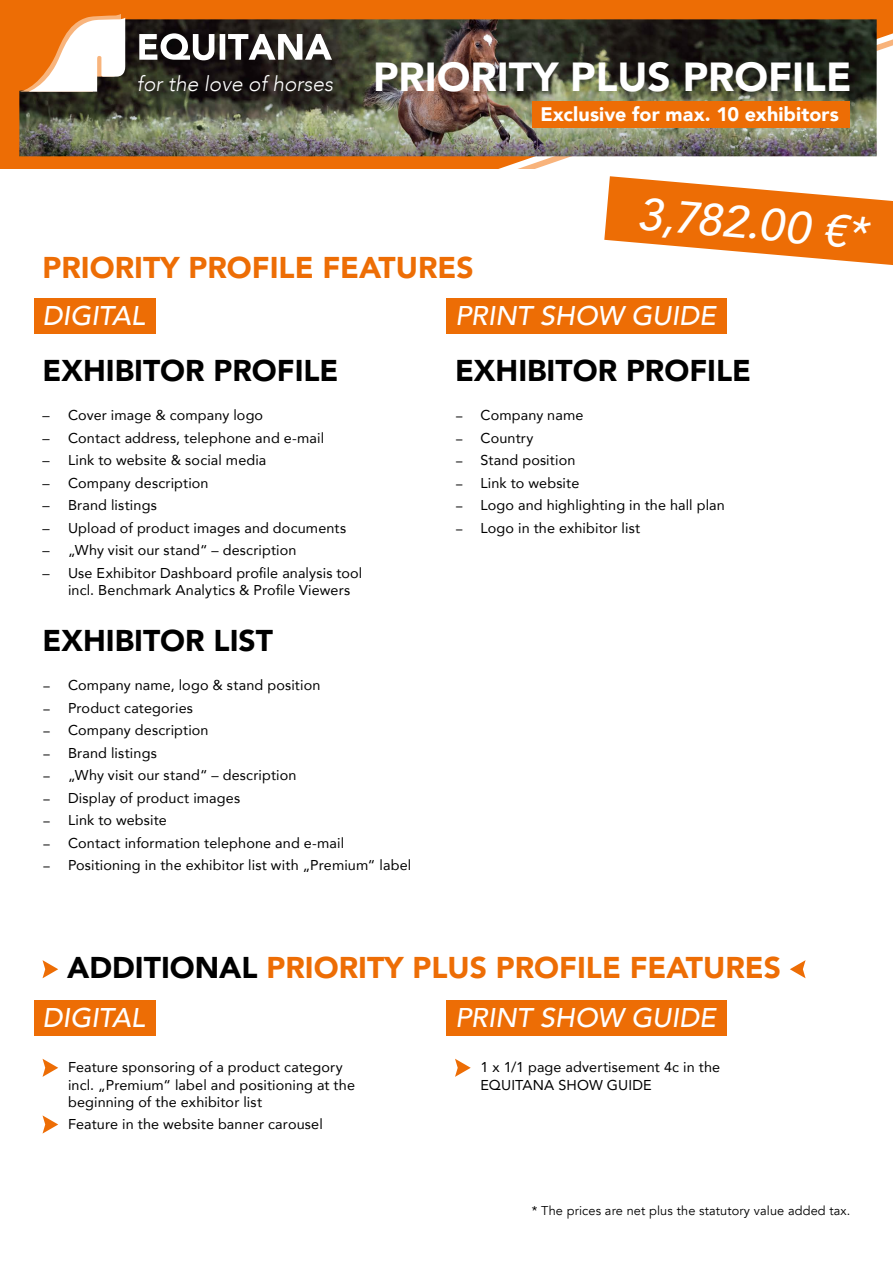
<style>
.page{position:relative;width:893px;height:1263px;background:#fff}
.page>*{position:absolute;margin:0;border:0;box-sizing:border-box;transform-origin:0 0}
.t1{font:italic 500 45px "Avenir";color:#fff}
.t2{font:900 40.5px "Avenir";color:#fff}
.t3{font:900 30px "Avenir";color:#ed6d05}
.t4{font:900 30px "Avenir";color:#000}
.t5{font:italic 500 27px "Avenir";letter-spacing:-.005em;color:#fff}
.t6{font:italic 300 21px "Avenir";color:#fff}
.t7{font:900 19.5px "Avenir";letter-spacing:.005em;color:#fff}
.t8{font:14.25px/17.1px "Avenir";letter-spacing:.01em;color:#000}
.t9{font:12.75px "Avenir";letter-spacing:.01em;color:#000}
.s1{font-family:"Futura PT"}
.s2{color:#000}
</style>
<div class="page">
<svg style="left:0;top:0;width:893px;height:169px;fill:#ed6d05"></svg>
<img style="left:19px;top:19px;width:858px;height:110px">
<img style="left:19px;top:129px;width:858px;height:27px">
<svg style="left:19px;top:14px;width:106px;height:78px"></svg>
<svg style="left:139px;top:33px;width:193px;height:27px"></svg>
<div style="left:34px;top:298px;width:121px;height:36px;background:#ed6d05"></div>
<div style="left:446px;top:298px;width:281px;height:36px;background:#ed6d05"></div>
<div style="left:34px;top:1000px;width:121px;height:36px;background:#ed6d05"></div>
<svg style="left:43px;top:1059px;width:15px;height:18px"></svg>
<svg style="left:43px;top:1115px;width:15px;height:18px"></svg>
<div style="left:446px;top:1000px;width:281px;height:36px;background:#ed6d05"></div>
<svg style="left:455px;top:1059px;width:16px;height:18px"></svg>
<svg style="left:43px;top:960px;width:15px;height:18px"></svg>
<svg style="left:790px;top:960px;width:16px;height:18px"></svg>
<div style="left:532px;top:101px;width:317px;height:27px;background:#ed6d05"></div>
<svg style="left:604px;top:176px;width:289px;height:89px"></svg>
<h3 class="t6" style="left:137px;top:72px;width:198px">for the love of horses</h3>
<h2 class="t2" style="left:373px;top:42px;width:480px">PRIORITY PLUS PROFILE</h2>
<h3 class="t7" style="left:540px;top:97px;width:300px">Exclusive for max. 10 exhibitors</h3>
<h1 class="t1" style="left:640px;top:186px;width:233px;rotate:5deg">3,782.00 €*</h1>
<h3 class="t3" style="left:43px;top:242px;width:433px">PRIORITY PROFILE FEATURES</h3>
<h3 class="t5" style="left:43px;top:300px;width:104px">DIGITAL</h3>
<h3 class="t4" style="left:43px;top:345px;width:298px">EXHIBITOR PROFILE</h3>
<p class="t8" style="left:43px;top:406px;width:222px">– Cover image &amp; company logo</p>
<p class="t8" style="left:43px;top:429px;width:283px">– Contact address, telephone and e-mail</p>
<p class="t8" style="left:43px;top:451px;width:225px">– Link to website &amp; social media</p>
<p class="t8" style="left:43px;top:474px;width:168px">– Company description</p>
<p class="t8" style="left:43px;top:496px;width:116px">– Brand listings</p>
<p class="t8" style="left:43px;top:519px;width:305px">– Upload of product images and documents</p>
<p class="t8" style="left:43px;top:541px;width:255px">– „Why visit our stand“ – description</p>
<p class="t8" style="left:68px;top:564px;width:296px;text-indent:-26px">– Use Exhibitor Dashboard profile analysis tool incl. Benchmark Analytics &amp; Profile Viewers</p>
<h3 class="t4" style="left:43px;top:615px;width:232px">EXHIBITOR LIST</h3>
<p class="t8" style="left:43px;top:676px;width:279px"><span class="s1">–</span> Company name, logo &amp; stand position</p>
<p class="t8" style="left:43px;top:699px;width:152px"><span class="s1">–</span> Product categories</p>
<p class="t8" style="left:43px;top:721px;width:168px"><span class="s1">–</span> Company description</p>
<p class="t8" style="left:43px;top:744px;width:116px"><span class="s1">–</span> Brand listings</p>
<p class="t8" style="left:43px;top:766px;width:255px"><span class="s1">–</span> „Why visit our stand“ – description</p>
<p class="t8" style="left:43px;top:789px;width:199px"><span class="s1">–</span> Display of product images</p>
<p class="t8" style="left:43px;top:811px;width:126px"><span class="s1">–</span> Link to website</p>
<p class="t8" style="left:43px;top:834px;width:303px"><span class="s1">–</span> Contact information telephone and e-mail</p>
<p class="t8" style="left:43px;top:856px;width:370px"><span class="s1">–</span> Positioning in the exhibitor list with „Premium“ label</p>
<h3 class="t5" style="left:455px;top:300px;width:262px">PRINT SHOW GUIDE</h3>
<h3 class="t4" style="left:455px;top:345px;width:298px">EXHIBITOR PROFILE</h3>
<p class="t8" style="left:455px;top:406px;width:130px"><span class="s1">–</span> Company name</p>
<p class="t8" style="left:455px;top:429px;width:80px"><span class="s1">–</span> Country</p>
<p class="t8" style="left:455px;top:451px;width:122px"><span class="s1">–</span> Stand position</p>
<p class="t8" style="left:455px;top:474px;width:126px"><span class="s1">–</span> Link to website</p>
<p class="t8" style="left:455px;top:496px;width:271px"><span class="s1">–</span> Logo and highlighting in the hall plan</p>
<p class="t8" style="left:455px;top:519px;width:187px"><span class="s1">–</span> Logo in the exhibitor list</p>
<h3 class="t3" style="left:67px;top:942px;width:715px"><span class="s2">ADDITIONAL</span> PRIORITY PLUS PROFILE FEATURES</h3>
<h3 class="t5" style="left:43px;top:1002px;width:104px">DIGITAL</h3>
<p class="t8" style="left:68px;top:1058px;width:288px">Feature sponsoring of a product category incl. „Premium“ label and positioning at the beginning of the exhibitor list</p>
<p class="t8" style="left:68px;top:1115px;width:256px">Feature in the website banner carousel</p>
<h3 class="t5" style="left:455px;top:1002px;width:262px">PRINT SHOW GUIDE</h3>
<p class="t8" style="left:480px;top:1058px;width:241px">1 x 1/1 page advertisement 4c in the<br>EQUITANA SHOW GUIDE</p>
<p class="t9" style="left:532px;top:1203px;width:320px">* The prices are net plus the statutory value added tax.</p>
</div>
